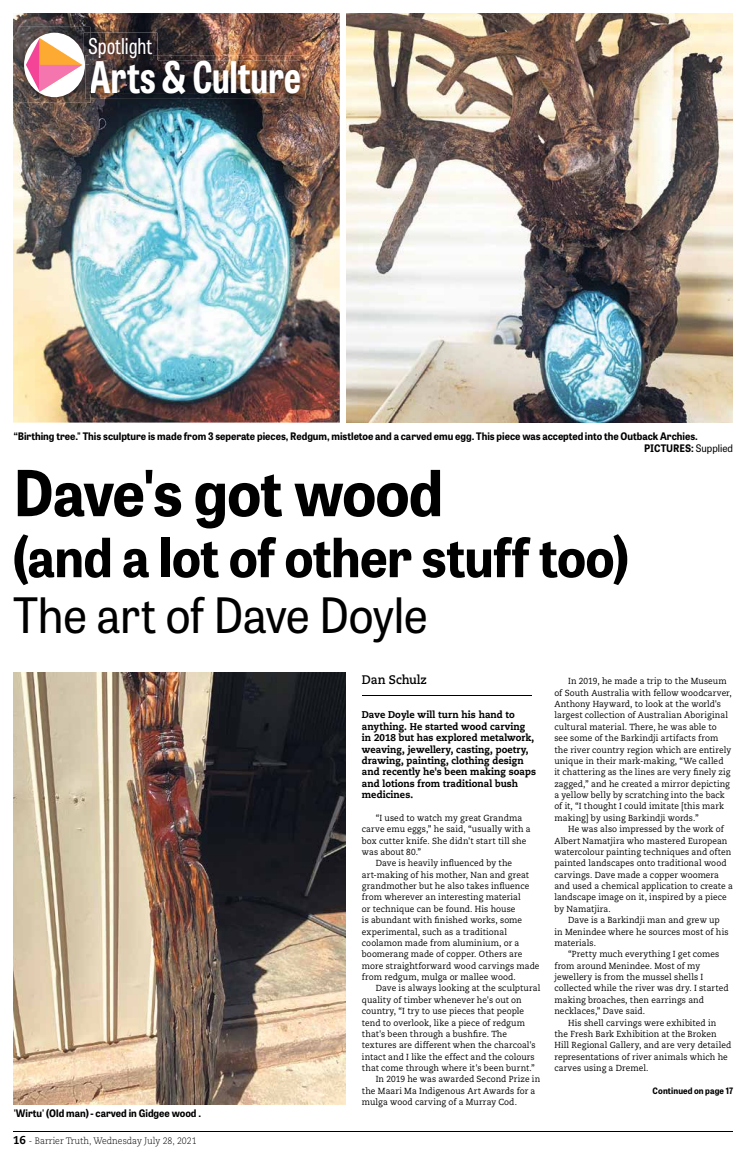
<style>
.page{position:relative;width:744px;height:1163px;background:#fff}
.page>*{position:absolute;margin:0;border:0;box-sizing:border-box;transform-origin:0 0}
.t1{font:700 63px "Tablet Gothic";letter-spacing:-.02em;color:#000;scale:.95 1}
.t2{font:700 53.7px "Tablet Gothic";letter-spacing:-.01em;color:#000;scale:.95 1}
.t3{font:48.6px "Tablet Gothic";letter-spacing:-.015em;color:#000;scale:.95 1}
.t4{font:700 43.4px "Tablet Gothic Condensed";color:#fff;scale:.95 1}
.t5{font:21.7px "Tablet Gothic Condensed";color:#fff;scale:.95 1}
.t6{font:700 12.4px "Caecilia LT Pro 75";letter-spacing:-.01em;color:#000;scale:.95 1}
.t7{font:700 10.3px/11.4px "Tablet Gothic";color:#000;scale:.95 1}
.t8{font:800 9.8px/11.4px "Caecilia LT Pro 85";color:#000;scale:.95 1}
.t9{font:300 9.3px "Caecilia LT Pro 45";color:#000;scale:.95 1}
.t10{font:8.8px/11.4px "Caecilia LT Pro 55 Roman";letter-spacing:.01em;color:#000;scale:.95 1}
.t11{font:700 8.8px "Tablet Gothic";letter-spacing:.015em;color:#000;scale:.95 1}
.s1{color:#fdfdfc}
.s2{font-weight:400}
.s3{font-family:"Caecilia LT Pro 85";font-weight:800;font-size:11.4px}
</style>
<div class="page">
<img style="left:346px;top:13px;width:387px;height:409px">
<hr style="left:13px;top:1131px;width:720px;height:1px;background:#000">
<img style="left:13px;top:13px;width:327px;height:409px">
<hr style="left:362px;top:695px;width:170px;height:1px;background:#000">
<img style="left:90px;top:33px;width:67px;height:22px">
<img style="left:91px;top:38px;width:61px;height:17px">
<img style="left:90px;top:55px;width:215px;height:44px">
<img style="left:91px;top:60px;width:209px;height:34px">
<img style="left:19px;top:27px;width:71px;height:76px">
<img style="left:85px;top:93px;width:5px;height:6px">
<div style="left:24px;top:33px;width:61px;height:64px;background:#fff;border-radius:50%"></div>
<svg style="left:26px;top:38px;width:65px;height:55px"></svg>
<img style="left:13px;top:672px;width:332px;height:431px">
<h3 class="t5" style="left:88px;top:32px;width:69px">S<span class="s1">p</span>otlight</h3>
<h3 class="t4" style="left:89px;top:47px;width:224px">Arts &amp; Culture</h3>
<p class="t7" style="left:644px;top:430px;width:95px;text-indent:-630px">“Birthing tree." This sculpture is made from 3 seperate pieces, Redgum, mistletoe and a carved emu egg. This piece was accepted into the Outback Archies.<br>PICTURES: <span class="s2">Supplied</span></p>
<h1 class="t1" style="left:13px;top:448px;width:454px">Dave's got wood</h1>
<h2 class="t2" style="left:13px;top:519px;width:650px">(and a lot of other stuff too)</h2>
<h3 class="t3" style="left:13px;top:581px;width:438px">The art of Dave Doyle</h3>
<p class="t7" style="left:14px;top:1106px;width:199px">'Wirtu' (Old man) - carved in Gidgee wood .</p>
<p class="t9" style="left:13px;top:1134px;width:195px"><span class="s3">16</span> - Barrier Truth, Wednesday July 28, 2021</p>
<h3 class="t6" style="left:362px;top:671px;width:70px">Dan Schulz</h3>
<p class="t8" style="left:362px;top:708px;width:185px">Dave Doyle will turn his hand to anything. He started wood carving in 2018 but has explored metalwork, weaving, jewellery, casting, poetry, drawing, painting, clothing design and recently he's been making soaps and lotions from traditional bush medicines.</p>
<p class="t10" style="left:376px;top:811px;width:156px">“I used to watch my great Grandma</p>
<p class="t10" style="left:362px;top:823px;width:179px">carve emu eggs,” he said, “usually with a</p>
<p class="t10" style="left:362px;top:834px;width:175px">box cutter knife. She didn't start till she</p>
<p class="t10" style="left:362px;top:845px;width:64px">was about 80.”</p>
<p class="t10" style="left:376px;top:857px;width:145px">Dave is heavily influenced by the</p>
<p class="t10" style="left:362px;top:868px;width:177px">art-making of his mother, Nan and great</p>
<p class="t10" style="left:362px;top:880px;width:178px">grandmother but he also takes influence</p>
<p class="t10" style="left:362px;top:891px;width:169px">from wherever an interesting material</p>
<p class="t10" style="left:362px;top:902px;width:163px">or technique can be found. His house</p>
<p class="t10" style="left:362px;top:914px;width:170px">is abundant with finished works, some</p>
<p class="t10" style="left:362px;top:925px;width:154px">experimental, such as a traditional</p>
<p class="t10" style="left:362px;top:936px;width:167px">coolamon made from aluminium, or a</p>
<p class="t10" style="left:362px;top:948px;width:171px">boomerang made of copper. Others are</p>
<p class="t10" style="left:362px;top:959px;width:188px">more straightforward wood carvings made</p>
<p class="t10" style="left:362px;top:971px;width:164px">from redgum, mulga or mallee wood.</p>
<p class="t10" style="left:376px;top:982px;width:175px">Dave is always looking at the sculptural</p>
<p class="t10" style="left:362px;top:993px;width:170px">quality of timber whenever he's out on</p>
<p class="t10" style="left:362px;top:1005px;width:172px">country, “I try to use pieces that people</p>
<p class="t10" style="left:362px;top:1016px;width:173px">tend to overlook, like a piece of redgum</p>
<p class="t10" style="left:362px;top:1027px;width:154px">that's been through a bushfire. The</p>
<p class="t10" style="left:362px;top:1039px;width:184px">textures are different when the charcoal's</p>
<p class="t10" style="left:362px;top:1050px;width:183px">intact and I like the effect and the colours</p>
<p class="t10" style="left:362px;top:1061px;width:184px">that come through where it's been burnt.”</p>
<p class="t10" style="left:376px;top:1073px;width:175px">In 2019 he was awarded Second Prize in</p>
<p class="t10" style="left:362px;top:1084px;width:184px">the Maari Ma Indigenous Art Awards for a</p>
<p class="t10" style="left:362px;top:1096px;width:165px">mulga wood carving of a Murray Cod.</p>
<p class="t10" style="left:554px;top:675px;width:188px;text-indent:14px">In 2019, he made a trip to the Museum of South Australia with fellow woodcarver, Anthony Hayward, to look at the world's largest collection of Australian Aboriginal cultural material. There, he was able to see some of the Barkindji artifacts from the river country region which are entirely unique in their mark-making, “We called<br>it chattering as the lines are very finely zig zagged,” and he created a mirror depicting a yellow belly by scratching into the back of it, “I thought I could imitate [this mark making] by using Barkindji words.”</p>
<p class="t10" style="left:554px;top:823px;width:189px;text-indent:14px">He was also impressed by the work of Albert Namatjira who mastered European watercolour painting techniques and often painted landscapes onto traditional wood carvings. Dave made a copper woomera and used a chemical application to create a landscape image on it, inspired by a piece by Namatjira.</p>
<p class="t10" style="left:554px;top:914px;width:185px;text-indent:14px">Dave is a Barkindji man and grew up in Menindee where he sources most of his materials.</p>
<p class="t10" style="left:554px;top:948px;width:185px;text-indent:14px">“Pretty much everything I get comes from around Menindee. Most of my jewellery is from the mussel shells I collected while the river was dry. I started making broaches, then earrings and necklaces,” Dave said.</p>
<p class="t10" style="left:554px;top:1016px;width:188px;text-indent:14px">His shell carvings were exhibited in the Fresh Bark Exhibition at the Broken Hill Regional Gallery, and are very detailed representations of river animals which he carves using a Dremel.</p>
<p class="t11" style="left:653px;top:1084px;width:86px">Continued on page 17</p>
</div>
